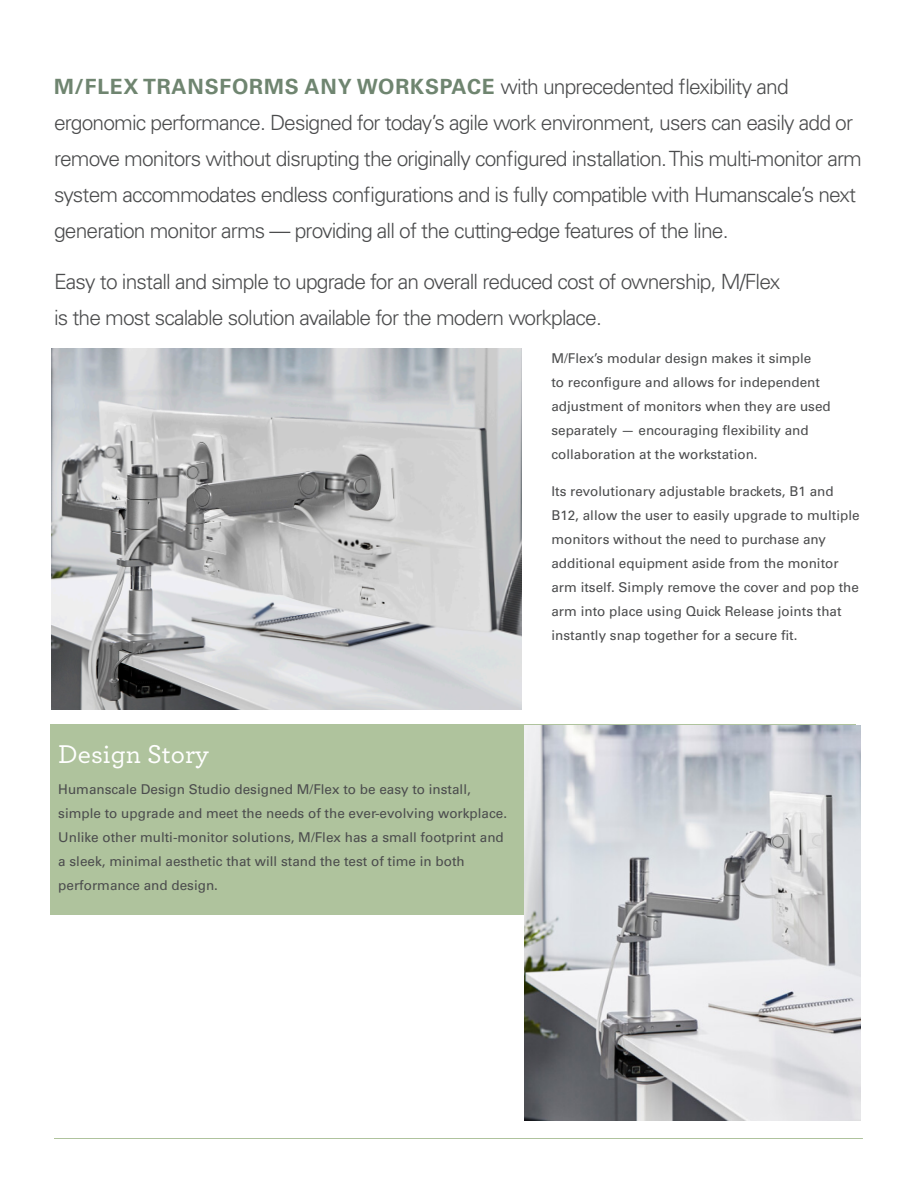
<style>
.page{position:relative;width:918px;height:1188px;background:#fff}
.page>*{position:absolute;margin:0;border:0;box-sizing:border-box;transform-origin:0 0}
.t1{font:500 27px "Archer";color:#fff}
.t2{font:300 21px/36px "Univers";letter-spacing:-.04em;color:#4b4c4d}
.t3{font:13.5px/24px "Univers";color:#4b4c4d}
.s1{font-weight:700;color:#6f8570}
</style>
<div class="page">
<div style="left:50px;top:724px;width:806px;height:190px;background:#afc39d"></div>
<img style="left:52px;top:348px;width:469px;height:362px">
<hr style="left:54px;top:1138px;width:809px;height:1px;background:#afc39d">
<img style="left:524px;top:725px;width:337px;height:396px">
<p class="t2" style="left:54px;top:68px;width:809px"><span class="s1">M/FLEX TRANSFORMS ANY WORKSPACE</span> with unprecedented flexibility and ergonomic performance. Designed for today’s agile work environment, users can easily add or remove monitors without disrupting the originally configured installation. This multi-monitor arm system accommodates endless configurations and is fully compatible with Humanscale’s next generation monitor arms — providing all of the cutting-edge features of the line.</p>
<p class="t2" style="left:54px;top:263px;width:728px">Easy to install and simple to upgrade for an overall reduced cost of ownership, M/Flex is the most scalable solution available for the modern workplace.</p>
<h1 class="t1" style="left:58px;top:734px;width:152px">Design Story</h1>
<p class="t3" style="left:58px;top:777px;width:450px">Humanscale Design Studio designed M/Flex to be easy to install, simple to upgrade and meet the needs of the ever-evolving workplace.<br>Unlike other multi-monitor solutions, M/Flex has a small footprint and a sleek, minimal aesthetic that will stand the test of time in both performance and design.</p>
<p class="t3" style="left:551px;top:347px;width:281px">M/Flex’s modular design makes it simple<br>to reconfigure and allows for independent adjustment of monitors when they are used separately — encouraging flexibility and collaboration at the workstation.</p>
<p class="t3" style="left:551px;top:480px;width:310px">Its revolutionary adjustable brackets, B1 and B12, allow the user to easily upgrade to multiple monitors without the need to purchase any additional equipment aside from the monitor arm itself. Simply remove the cover and pop the arm into place using Quick Release joints that instantly snap together for a secure fit.</p>
</div>
